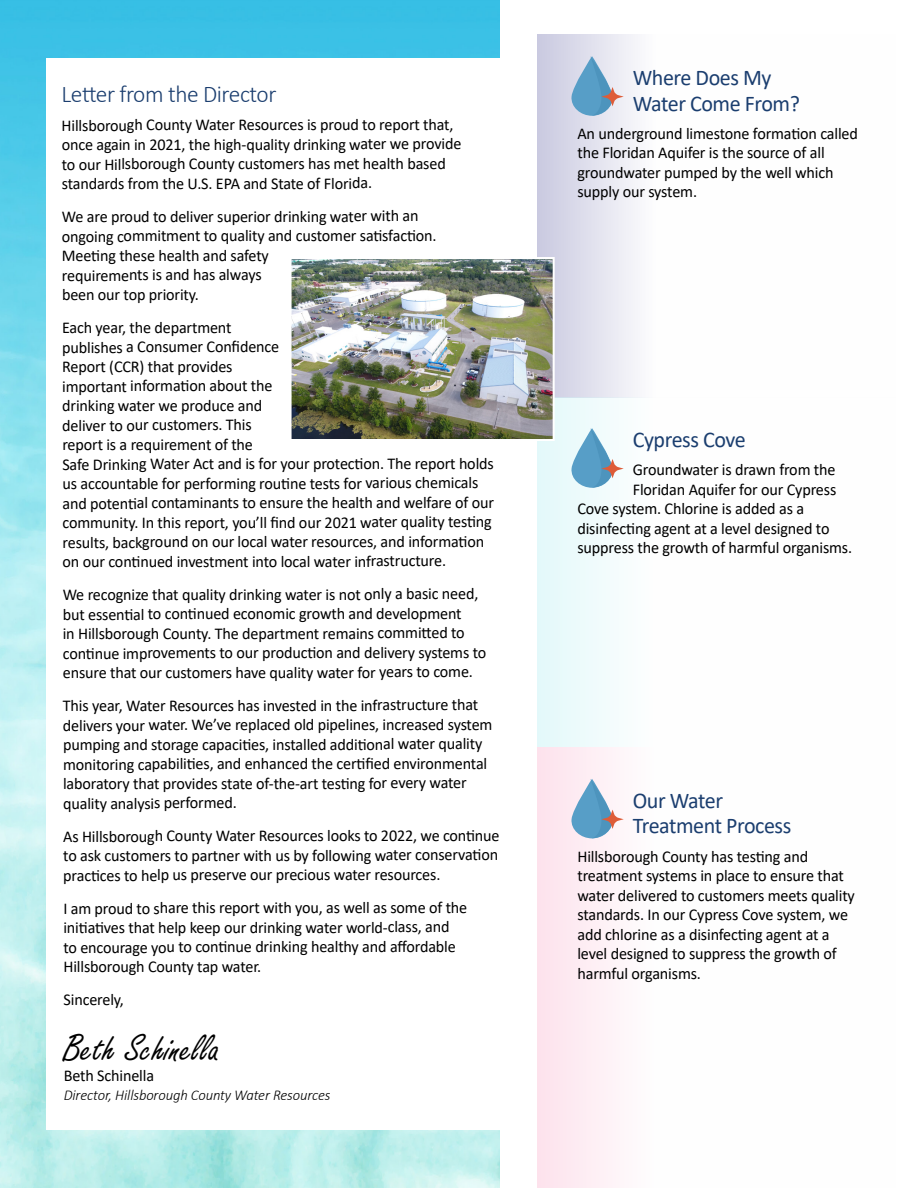
<style>
.page{position:relative;width:918px;height:1188px;background:#fff}
.page>*{position:absolute;margin:0;border:0;box-sizing:border-box;transform-origin:0 0}
.t1{font:40.5px "Freestyle Script";color:#000}
.t2{font:300 24px "Calibri";letter-spacing:-.025em;color:#1b3e6f}
.t3{font:22.5px/25.5px "Calibri";letter-spacing:-.02em;color:#1b3e6f}
.t4{font:16.5px/19.5px "Calibri";letter-spacing:-.015em;color:#000}
.t5{font:italic 300 15px "Calibri";letter-spacing:-.015em;color:#000}
</style>
<div class="page">
<svg style="left:537px;top:34px;width:98px;height:363px"></svg>
<div style="left:537px;top:747px;width:358px;height:441px;background:linear-gradient(to right,#feeef4,#feffff)"></div>
<div style="left:537px;top:397px;width:358px;height:350px;background:linear-gradient(to right,#effbfc,#fff)"></div>
<img style="left:0;top:0;width:500px;height:1188px">
<div style="left:46px;top:58px;width:491px;height:1072px;background:#fff"></div>
<img style="left:293px;top:260px;width:259px;height:178px">
<div style="left:290px;top:257px;width:265px;height:184px;border:2px solid #fff"></div>
<svg style="left:571px;top:56px;width:53px;height:60px;background:#a0bdd5"></svg>
<svg style="left:571px;top:428px;width:53px;height:60px"></svg>
<svg style="left:571px;top:779px;width:53px;height:59px"></svg>
<h2 class="t2" style="left:62px;top:79px;width:217px">Letter from the Director</h2>
<p class="t4" style="left:62px;top:115px;width:401px">Hillsborough County Water Resources is proud to report that, once again in 2021, the high-quality drinking water we provide to our Hillsborough County customers has met health based standards from the U.S. EPA and State of Florida.</p>
<p class="t4" style="left:62px;top:206px;width:376px">We are proud to deliver superior drinking water with an ongoing commitment to quality and customer satisfaction.<br>Meeting these health and safety<br>requirements is and has always<br>been our top priority.</p>
<p class="t4" style="left:62px;top:317px;width:434px">Each year, the department<br>publishes a Consumer Confidence<br>Report (CCR) that provides<br>important information about the<br>drinking water we produce and<br>deliver to our customers. This<br>report is a requirement of the<br>Safe Drinking Water Act and is for your protection. The report holds us accountable for performing routine tests for various chemicals and potential contaminants to ensure the health and welfare of our community. In this report, you’ll find our 2021 water quality testing results, background on our local water resources, and information on our continued investment into local water infrastructure.</p>
<p class="t4" style="left:63px;top:584px;width:425px">We recognize that quality drinking water is not only a basic need, but essential to continued economic growth and development<br>in Hillsborough County. The department remains committed to continue improvements to our production and delivery systems to ensure that our customers have quality water for years to come.</p>
<p class="t4" style="left:63px;top:695px;width:431px">This year, Water Resources has invested in the infrastructure that delivers your water. We’ve replaced old pipelines, increased system pumping and storage capacities, installed additional water quality monitoring capabilities, and enhanced the certified environmental laboratory that provides state of-the-art testing for every water quality analysis performed.</p>
<p class="t4" style="left:63px;top:826px;width:438px;text-align:justify">As Hillsborough County Water Resources looks to 2022, we continue to ask customers to partner with us by following water conservation practices to help us preserve our precious water resources.</p>
<p class="t4" style="left:63px;top:898px;width:405px">I am proud to share this report with you, as well as some of the initiatives that help keep our drinking water world-class, and to encourage you to continue drinking healthy and affordable Hillsborough County tap water.</p>
<p class="t4" style="left:64px;top:990px;width:62px">Sincerely,</p>
<h1 class="t1" style="left:64px;top:1027px;width:158px">Beth Schinella</h1>
<p class="t4" style="left:64px;top:1065px;width:92px">Beth Schinella</p>
<p class="t5" style="left:64px;top:1086px;width:268px">Director, Hillsborough County Water Resources</p>
<h3 class="t3" style="left:633px;top:64px;width:169px">Where Does My<br>Water Come From?</h3>
<p class="t4" style="left:577px;top:123px;width:282px">An underground limestone formation called the Floridan Aquifer is the source of all groundwater pumped by the well which supply our system.</p>
<h3 class="t3" style="left:633px;top:426px;width:115px">Cypress Cove</h3>
<p class="t4" style="left:633px;top:460px;width:204px">Groundwater is drawn from the</p>
<p class="t4" style="left:633px;top:479px;width:205px">Floridan Aquifer for our Cypress</p>
<p class="t4" style="left:577px;top:499px;width:228px">Cove system. Chlorine is added as a</p>
<p class="t4" style="left:577px;top:518px;width:254px">disinfecting agent at a level designed to</p>
<p class="t4" style="left:577px;top:538px;width:276px">suppress the growth of harmful organisms.</p>
<h3 class="t3" style="left:633px;top:787px;width:160px">Our Water<br>Treatment Process</h3>
<p class="t4" style="left:577px;top:846px;width:279px">Hillsborough County has testing and treatment systems in place to ensure that water delivered to customers meets quality standards. In our Cypress Cove system, we add chlorine as a disinfecting agent at a level designed to suppress the growth of harmful organisms.</p>
</div>
